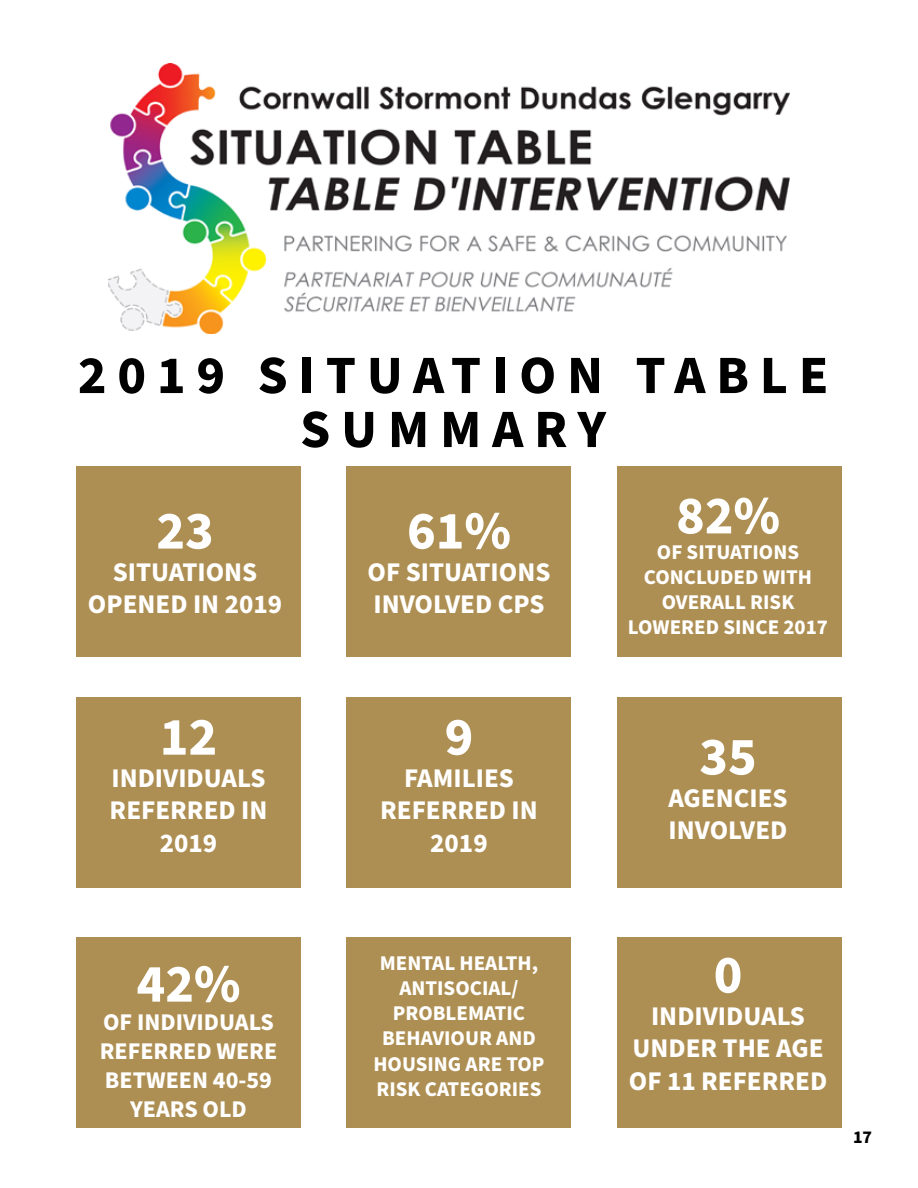
<style>
.page{position:relative;width:918px;height:1188px;background:#fff}
.page>*{position:absolute;margin:0;border:0;box-sizing:border-box;transform-origin:0 0}
.t1{font:700 54px/54px "Source Sans Pro";letter-spacing:.2em;color:#000;text-align:center}
.t2{font:700 54px "Source Sans Pro";color:#fff}
.t3{font:700 27px/32.4px "Source Sans Pro";color:#fff;text-align:center}
.t4{font:700 24px/28.8px "Source Sans Pro";color:#fff;text-align:center}
.t5{font:700 21px/25.2px "Source Sans Pro";color:#fff;text-align:center}
.t6{font:700 18px "Source Sans Pro";color:#000}
</style>
<div class="page">
<img style="left:108px;top:64px;width:682px;height:270px">
<div style="left:76px;top:697px;width:225px;height:191px;background:#ae8f53"></div>
<div style="left:347px;top:697px;width:224px;height:191px;background:#ae8f53"></div>
<div style="left:617px;top:697px;width:225px;height:191px;background:#ae8f53"></div>
<div style="left:76px;top:937px;width:225px;height:191px;background:#ae8f53"></div>
<div style="left:347px;top:937px;width:224px;height:191px;background:#ae8f53"></div>
<div style="left:617px;top:937px;width:225px;height:191px;background:#ae8f53"></div>
<div style="left:76px;top:466px;width:225px;height:191px;background:#ae8f53"></div>
<div style="left:347px;top:466px;width:224px;height:191px;background:#ae8f53"></div>
<div style="left:617px;top:466px;width:225px;height:191px;background:#ae8f53"></div>
<h1 class="t1" style="left:78px;top:350px;width:752px">2019 SITUATION TABLE<br>SUMMARY</h1>
<h1 class="t2" style="left:156px;top:494px;width:59px">23</h1>
<p class="t3" style="left:88px;top:557px;width:196px">SITUATIONS<br>OPENED IN 2019</p>
<h1 class="t2" style="left:160px;top:700px;width:59px">12</h1>
<p class="t3" style="left:110px;top:763px;width:159px">INDIVIDUALS<br>REFERRED IN<br>2019</p>
<h1 class="t2" style="left:407px;top:494px;width:105px">61%</h1>
<p class="t3" style="left:368px;top:557px;width:184px;text-align:left">OF SITUATIONS<br>INVOLVED CPS</p>
<h1 class="t2" style="left:445px;top:700px;width:30px">9</h1>
<p class="t3" style="left:380px;top:763px;width:159px">FAMILIES<br>REFERRED IN<br>2019</p>
<h1 class="t2" style="left:676px;top:479px;width:105px">82%</h1>
<p class="t5" style="left:628px;top:540px;width:202px">OF SITUATIONS<br>CONCLUDED WITH<br>OVERALL RISK<br>LOWERED SINCE 2017</p>
<h1 class="t2" style="left:699px;top:720px;width:59px">35</h1>
<p class="t3" style="left:668px;top:782px;width:121px;text-align:left">AGENCIES<br>INVOLVED</p>
<h1 class="t2" style="left:137px;top:947px;width:105px">42%</h1>
<p class="t4" style="left:100px;top:1009px;width:179px">OF INDIVIDUALS<br>REFERRED WERE<br>BETWEEN 40-59<br>YEARS OLD</p>
<p class="t5" style="left:373px;top:951px;width:173px">MENTAL HEALTH,<br>ANTISOCIAL/<br>PROBLEMATIC<br>BEHAVIOUR AND<br>HOUSING ARE TOP<br>RISK CATEGORIES</p>
<h1 class="t2" style="left:714px;top:938px;width:30px">0</h1>
<p class="t3" style="left:629px;top:1001px;width:200px">INDIVIDUALS<br>UNDER THE AGE<br>OF 11 REFERRED</p>
<p class="t6" style="left:853px;top:1124px;width:21px">17</p>
</div>
